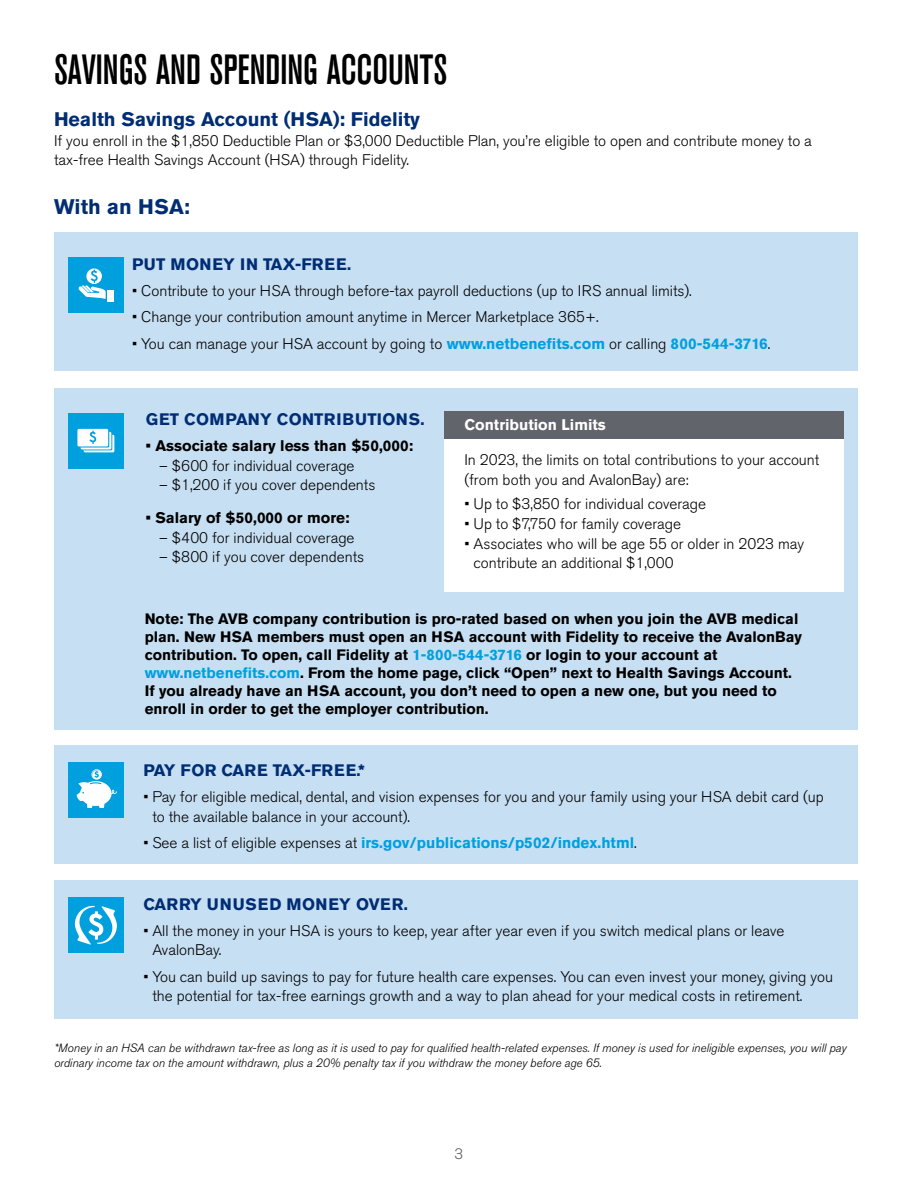
<style>
.page{position:relative;width:918px;height:1188px;background:#fff}
.page>*{position:absolute;margin:0;border:0;box-sizing:border-box;transform-origin:0 0}
.t1{font:500 condensed 42px "Akzidenz Grotesk BE";color:#000}
.t2{font:700 21px "Akzidenz Grotesk Std";color:#002d74}
.t3{font:700 19.5px "Akzidenz Grotesk Std";color:#002d74}
.t4{font:700 16.5px "Akzidenz Grotesk Std";letter-spacing:.015em;color:#002d74}
.t5{font:700 16.5px "Akzidenz Grotesk Std";letter-spacing:.035em;color:#002d74}
.t6{font:300 15.3px/19.5px "Akzidenz Grotesk Std";color:#000}
.t7{font:700 15.3px "Akzidenz Grotesk Std";color:#00a0df}
.t8{font:700 15.3px "Akzidenz Grotesk Std";color:#000}
.t9{font:700 15.3px "Akzidenz Grotesk Std";color:#fff}
.t10{font:700 15px/18px "Akzidenz Grotesk Std";color:#000}
.t11{font:300 15px "Akzidenz Grotesk Std";color:#58595b}
.t12{font:italic 300 12px/14.4px "Akzidenz Grotesk Std";color:#000}
.s1{font-weight:700;color:#00a0df}
.s2{color:#00a0df}
.s3{font-weight:300;color:#000}
</style>
<div class="page">
<div style="left:54px;top:389px;width:803px;height:341px;background:#c7dff3"></div>
<div style="left:54px;top:232px;width:803px;height:139px;background:#c7dff3"></div>
<div style="left:54px;top:746px;width:803px;height:118px;background:#c7dff3"></div>
<div style="left:54px;top:881px;width:803px;height:138px;background:#c7dff3"></div>
<div style="left:68px;top:762px;width:56px;height:56px;background:#00a0df"></div>
<svg style="left:77px;top:769px;width:40px;height:39px"></svg>
<div style="left:68px;top:257px;width:56px;height:56px;background:#00a0df"></div>
<svg style="left:78px;top:268px;width:28px;height:31px"></svg>
<div style="left:107px;top:291px;width:6px;height:11px;background:#fff"></div>
<div style="left:68px;top:413px;width:56px;height:56px;background:#00a0df"></div>
<svg style="left:77px;top:429px;width:37px;height:23px"></svg>
<div style="left:68px;top:897px;width:56px;height:56px;background:#00a0df"></div>
<svg style="left:75px;top:906px;width:42px;height:39px"></svg>
<div style="left:444px;top:432px;width:399px;height:160px;background:#fff"></div>
<div style="left:444px;top:411px;width:399px;height:28px;background:#61646a"></div>
<h1 class="t1" style="left:54px;top:46px;width:395px">SAVINGS AND SPENDING ACCOUNTS</h1>
<p class="t3" style="left:54px;top:108px;width:368px">Health Savings Account (HSA): Fidelity</p>
<p class="t6" style="left:54px;top:131px;width:759px">If you enroll in the $1,850 Deductible Plan or $3,000 Deductible Plan, you’re eligible to open and contribute money to a tax-free Health Savings Account (HSA) through Fidelity.</p>
<h2 class="t2" style="left:54px;top:195px;width:138px">With an HSA:</h2>
<p class="t4" style="left:132px;top:254px;width:220px">PUT MONEY IN TAX-FREE.</p>
<p class="t6" style="left:132px;top:281px;width:561px">• Contribute to your HSA through before-tax payroll deductions (up to IRS annual limits).</p>
<p class="t6" style="left:132px;top:308px;width:468px">• Change your contribution amount anytime in Mercer Marketplace 365+.</p>
<p class="t6" style="left:132px;top:334px;width:640px">• You can manage your HSA account by going to <span class="s1">www.netbenefits.com</span> or calling <span class="s1">800-544-3716</span>.</p>
<p class="t4" style="left:146px;top:410px;width:280px">GET COMPANY CONTRIBUTIONS.</p>
<p class="t8" style="left:146px;top:437px;width:269px">• Associate salary less than $50,000:</p>
<p class="t6" style="left:159px;top:456px;width:197px">– $600 for individual coverage</p>
<p class="t6" style="left:159px;top:476px;width:218px">– $1,200 if you cover dependents</p>
<p class="t8" style="left:146px;top:509px;width:205px">• Salary of $50,000 or more:</p>
<p class="t6" style="left:159px;top:528px;width:197px">– $400 for individual coverage</p>
<p class="t6" style="left:159px;top:548px;width:206px">– $800 if you cover dependents</p>
<p class="t9" style="left:464px;top:416px;width:143px">Contribution Limits</p>
<p class="t6" style="left:464px;top:450px;width:356px">In 2023, the limits on total contributions to your account (from both you and AvalonBay) are:</p>
<p class="t6" style="left:464px;top:495px;width:243px">• Up to $3,850 for individual coverage</p>
<p class="t6" style="left:464px;top:514px;width:218px">• Up to $7,750 for family coverage</p>
<p class="t6" style="left:473px;top:534px;width:332px;text-indent:-9px">• Associates who will be age 55 or older in 2023 may contribute an additional $1,000</p>
<p class="t10" style="left:145px;top:609px;width:659px">Note: The AVB company contribution is pro-rated based on when you join the AVB medical plan. New HSA members must open an HSA account with Fidelity to receive the AvalonBay contribution. To open, call Fidelity at <span class="s2">1-800-544-3716</span> or login to your account at <span class="s2">www.netbenefits.com</span>. From the home page, click “Open” next to Health Savings Account.<br>If you already have an HSA account, you don’t need to open a new one, but you need to enroll in order to get the employer contribution.</p>
<p class="t4" style="left:143px;top:761px;width:223px">PAY FOR CARE TAX-FREE.*</p>
<p class="t6" style="left:152px;top:788px;width:673px;text-indent:-9px">• Pay for eligible medical, dental, and vision expenses for you and your family using your HSA debit card (up to the available balance in your account).</p>
<p class="t7" style="left:143px;top:834px;width:495px"><span class="s3">• See a list of eligible expenses at</span> irs.gov/publications/p502/index.html<span class="s3">.</span></p>
<p class="t5" style="left:143px;top:894px;width:266px">CARRY UNUSED MONEY OVER.</p>
<p class="t6" style="left:152px;top:921px;width:634px;text-indent:-9px">• All the money in your HSA is yours to keep, year after year even if you switch medical plans or leave<br>AvalonBay.</p>
<p class="t6" style="left:152px;top:967px;width:682px;text-indent:-9px">• You can build up savings to pay for future health care expenses. You can even invest your money, giving you the potential for tax-free earnings growth and a way to plan ahead for your medical costs in retirement.</p>
<p class="t12" style="left:54px;top:1041px;width:794px">*Money in an HSA can be withdrawn tax-free as long as it is used to pay for qualified health-related expenses. If money is used for ineligible expenses, you will pay ordinary income tax on the amount withdrawn, plus a 20% penalty tax if you withdraw the money before age 65.</p>
<p class="t11" style="left:455px;top:1145px;width:10px">3</p>
</div>
